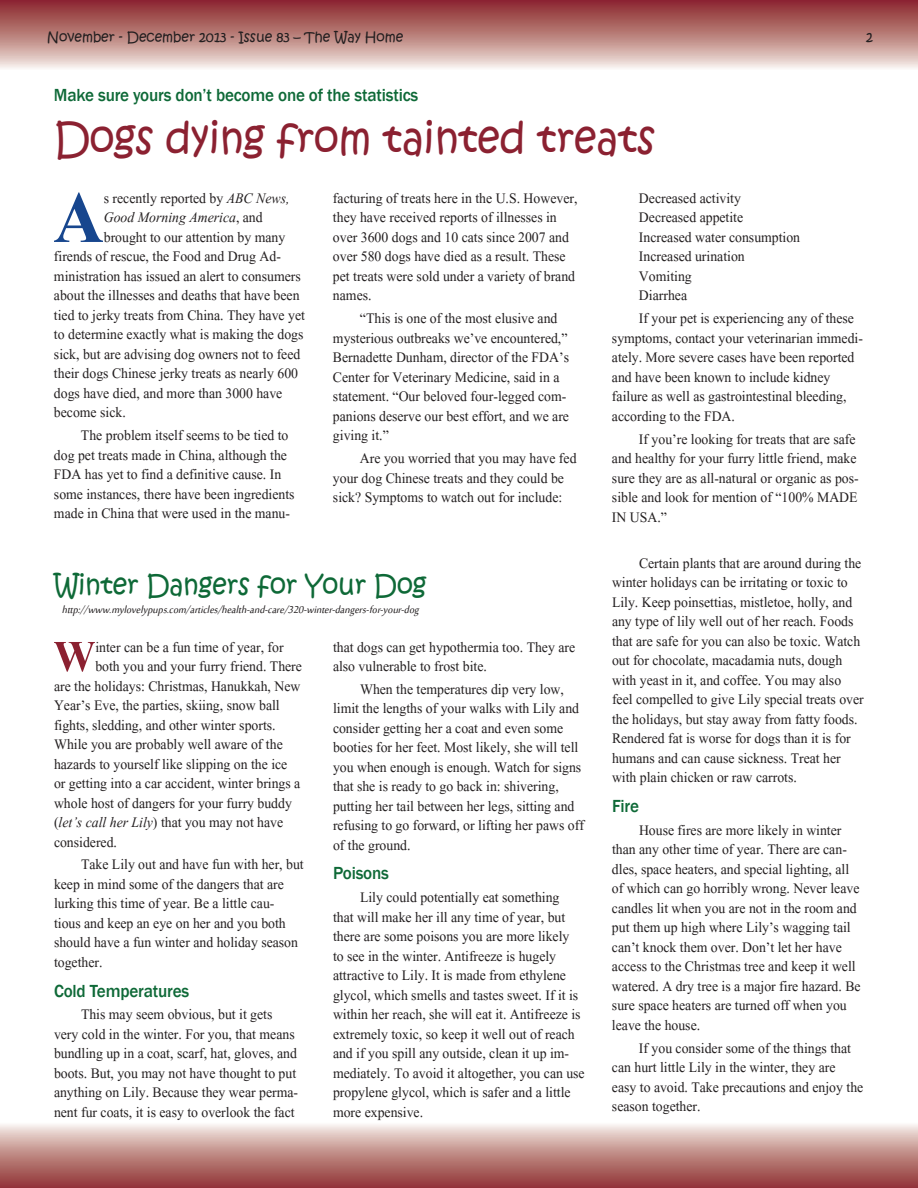
<style>
.page{position:relative;width:918px;height:1188px;background:#fff}
.page>*{position:absolute;margin:0;border:0;box-sizing:border-box;transform-origin:0 0}
.t1{font:700 91.2px "Aparajita";color:#17468e;scale:.95 1}
.t2{font:700 54.6px "Aparajita";color:#8b2131;scale:.95 1}
.t3{font:42px "Kristen ITC";color:#8b2131;scale:.95 1}
.t4{font:27px "Kristen ITC";color:#0e6937;scale:.95 1}
.t5{font:18px/19.5px "Aparajita";color:#231f20;scale:.95 1}
.t6{font:500 18px "Franklin Gothic";letter-spacing:-.01em;color:#0e6937;scale:.95 1}
.t7{font:italic 18px "Aparajita";color:#231f20;scale:.95 1}
.t8{font:italic 13.5px "Sakkal Majalla";color:#231f20;scale:.95 1}
.t9{font:13.5px "Kristen ITC";color:#231f20}
.s1{font-style:italic}
.s2{font-style:normal}
</style>
<div class="page">
<svg style="left:1px;top:1124px;width:917px;height:64px;background:#bf8a87"></svg>
<svg style="left:0;top:0;width:918px;height:68px;background:#bb817f"></svg>
<svg style="left:0;top:1118px;width:1px;height:70px"></svg>
<p class="t9" style="left:47px;top:28px;width:358px">November - December 2013 - Issue 83 – The Way Home</p>
<p class="t9" style="left:866px;top:28px;width:8px">2</p>
<p class="t6" style="left:54px;top:84px;width:385px">Make sure yours don’t become one of the statistics</p>
<h3 class="t3" style="left:54px;top:111px;width:635px">Dogs dying from tainted treats</h3>
<h1 class="t1" style="left:53px;top:175px;width:55px">A</h1>
<p class="t5" style="left:104px;top:190px;width:197px">s recently reported by <span class="s1">ABC News,</span></p>
<p class="t7" style="left:104px;top:209px;width:169px">Good Morning America<span class="s2">, and</span></p>
<p class="t5" style="left:104px;top:229px;width:193px">brought to our attention by many</p>
<p class="t5" style="left:54px;top:249px;width:241px">firends of rescue, the Food and Drug Ad-</p>
<p class="t5" style="left:54px;top:268px;width:261px">ministration has issued an alert to consumers</p>
<p class="t5" style="left:54px;top:288px;width:260px">about the illnesses and deaths that have been</p>
<p class="t5" style="left:54px;top:307px;width:266px">tied to jerky treats from China. They have yet</p>
<p class="t5" style="left:54px;top:327px;width:264px">to determine exactly what is making the dogs</p>
<p class="t5" style="left:54px;top:346px;width:261px">sick, but are advising dog owners not to feed</p>
<p class="t5" style="left:54px;top:366px;width:258px">their dogs Chinese jerky treats as nearly 600</p>
<p class="t5" style="left:54px;top:385px;width:242px">dogs have died, and more than 3000 have</p>
<p class="t5" style="left:54px;top:405px;width:77px">become sick.</p>
<p class="t5" style="left:54px;top:428px;width:255px;text-indent:27px">The problem itself seems to be tied to dog pet treats made in China, although the FDA has yet to find a definitive cause. In some instances, there have been ingredients made in China that were used in the manu-</p>
<p class="t5" style="left:333px;top:190px;width:259px">facturing of treats here in the U.S. However, they have received reports of illnesses in over 3600 dogs and 10 cats since 2007 and over 580 dogs have died as a result. These pet treats were sold under a variety of brand names.</p>
<p class="t5" style="left:333px;top:311px;width:250px;text-indent:27px">“This is one of the most elusive and mysterious outbreaks we’ve encountered,” Bernadette Dunham, director of the FDA’s Center for Veterinary Medicine, said in a statement. “Our beloved four-legged com&shy;panions deserve our best effort, and we are giving it.”</p>
<p class="t5" style="left:333px;top:450px;width:258px;text-indent:27px">Are you worried that you may have fed your dog Chinese treats and they could be sick? Symptoms to watch out for include:</p>
<h3 class="t4" style="left:54px;top:567px;width:393px">Winter Dangers for Your Dog</h3>
<p class="t8" style="left:62px;top:602px;width:381px">http://www.my lovelypups.com/articles/health-and-care/320-winter-dangers-for-your-dog</p>
<h2 class="t2" style="left:54px;top:631px;width:45px">W</h2>
<p class="t5" style="left:95px;top:639px;width:200px">inter can be a fun time of year, for</p>
<p class="t5" style="left:95px;top:658px;width:219px">both you and your furry friend. There</p>
<p class="t5" style="left:54px;top:678px;width:261px">are the holidays: Christmas, Hanukkah, New</p>
<p class="t5" style="left:54px;top:697px;width:239px">Year’s Eve, the parties, skiing, snow ball</p>
<p class="t5" style="left:54px;top:717px;width:235px">fights, sledding, and other winter sports.</p>
<p class="t5" style="left:54px;top:736px;width:242px">While you are probably well aware of the</p>
<p class="t5" style="left:54px;top:756px;width:247px">hazards to yourself like slipping on the ice</p>
<p class="t5" style="left:54px;top:775px;width:261px">or getting into a car accident, winter brings a</p>
<p class="t5" style="left:54px;top:795px;width:252px">whole host of dangers for your furry buddy</p>
<p class="t5" style="left:54px;top:814px;width:243px">(<span class="s1">let’s call her Lily</span>) that you may not have</p>
<p class="t5" style="left:54px;top:834px;width:68px">considered.</p>
<p class="t5" style="left:54px;top:857px;width:264px;text-indent:27px">Take Lily out and have fun with her, but keep in mind some of the dangers that are lurking this time of year. Be a little cau&shy;tious and keep an eye on her and you both should have a fun winter and holiday season together.</p>
<p class="t6" style="left:54px;top:979px;width:144px">Cold Temperatures</p>
<p class="t5" style="left:54px;top:1007px;width:259px;text-align:center">This may seem obvious, but it gets<br>very cold in the winter. For you, that means bundling up in a coat, scarf, hat, gloves, and boots. But, you may not have thought to put anything on Lily. Because they wear perma&shy;nent fur coats, it is easy to overlook the fact</p>
<p class="t5" style="left:333px;top:639px;width:256px">that dogs can get hypothermia too. They are also vulnerable to frost bite.</p>
<p class="t5" style="left:333px;top:681px;width:266px;text-indent:27px">When the temperatures dip very low, limit the lengths of your walks with Lily and consider getting her a coat and even some booties for her feet. Most likely, she will tell you when enough is enough. Watch for signs that she is ready to go back in: shivering, putting her tail between her legs, sitting and refusing to go forward, or lifting her paws off of the ground.</p>
<p class="t6" style="left:333px;top:862px;width:60px">Poisons</p>
<p class="t5" style="left:333px;top:890px;width:266px;text-indent:27px">Lily could potentially eat something<br>that will make her ill any time of year, but there are some poisons you are more likely<br>to see in the winter. Antifreeze is hugely attractive to Lily. It is made from ethylene glycol, which smells and tastes sweet. If it is within her reach, she will eat it. Antifreeze is extremely toxic, so keep it well out of reach and if you spill any outside, clean it up im&shy;mediately. To avoid it altogether, you can use propylene glycol, which is safer and a little more expensive.</p>
<p class="t5" style="left:639px;top:190px;width:171px">Decreased activity<br>Decreased appetite<br>Increased water consumption<br>Increased urination<br>Vomiting<br>Diarrhea</p>
<p class="t5" style="left:612px;top:311px;width:266px;text-indent:27px">If your pet is experiencing any of these symptoms, contact your veterinarian immedi&shy;ately. More severe cases have been reported and have been known to include kidney failure as well as gastrointestinal bleeding, according to the FDA.</p>
<p class="t5" style="left:612px;top:431px;width:261px;text-indent:27px">If you’re looking for treats that are safe and healthy for your furry little friend, make sure they are as all-natural or organic as pos&shy;sible and look for mention of “100% MADE IN USA.”</p>
<p class="t5" style="left:612px;top:555px;width:267px;text-indent:27px">Certain plants that are around during the winter holidays can be irritating or toxic to Lily. Keep poinsettias, mistletoe, holly, and any type of lily well out of her reach. Foods that are safe for you can also be toxic. Watch out for chocolate, macadamia nuts, dough with yeast in it, and coffee. You may also feel compelled to give Lily special treats over the holidays, but stay away from fatty foods.<br>Rendered fat is worse for dogs than it is for humans and can cause sickness. Treat her with plain chicken or raw carrots.</p>
<p class="t6" style="left:612px;top:795px;width:30px">Fire</p>
<p class="t5" style="left:612px;top:822px;width:263px;text-indent:27px">House fires are more likely in winter than any other time of year. There are can&shy;dles, space heaters, and special lighting, all of which can go horribly wrong. Never leave candles lit when you are not in the room and put them up high where Lily’s wagging tail can’t knock them over. Don’t let her have access to the Christmas tree and keep it well watered. A dry tree is a major fire hazard. Be sure space heaters are turned off when you leave the house.</p>
<p class="t5" style="left:612px;top:1040px;width:266px;text-indent:27px">If you consider some of the things that can hurt little Lily in the winter, they are easy to avoid. Take precautions and enjoy the season together.</p>
</div>
